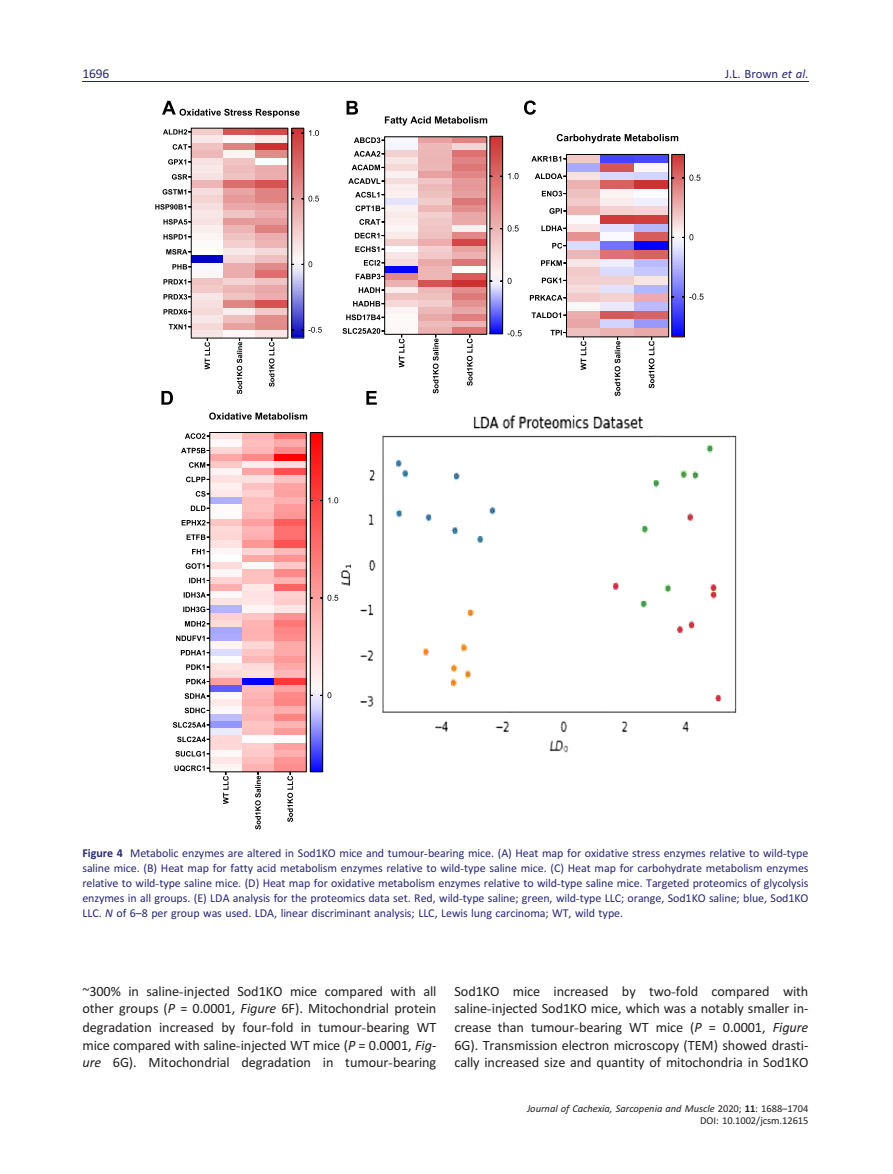
<style>
.page{position:relative;width:893px;height:1174px;background:#fff}
.page>*{position:absolute;margin:0;border:0;box-sizing:border-box;transform-origin:0 0}
.t1{font:14.25px/18px "Adv TT9 d 59 b 7 b 4";color:#231f20;text-align:justify}
.t2{font:13.5px "Adv TT7 b 515 deb";color:#272872}
.t3{font:12.75px "Adv TT9 d 59 b 7 b 4";color:#272872}
.t4{font:12px/15px "Adv TT9 d 59 b 7 b 4";color:#272872;text-align:justify}
.t5{font:10.5px "Adv T Ta 749 c 674.I";color:#231f20}
.t6{font:10.5px "Adv TT9 d 59 b 7 b 4";color:#231f20}
.s1{font-family:"Adv T Ta 749 c 674.I"}
.s2{font-family:"Adv T Td 35102 ee.B"}
.s3{font-family:"Adv TT2 ffda 40 f.B"}
.s4{font-family:"Adv TT7 b 515 deb"}
.s5{font-family:"Adv P4 C4 E59"}
.s6{font-style:inherit}
.s7{font-family:"Adv TT9 d 59 b 7 b 4"}
</style>
<div class="page">
<img style="left:341px;top:415px;width:396px;height:338px">
<svg style="left:557px;top:134px;width:121px;height:9px"></svg>
<svg style="left:530px;top:154px;width:173px;height:242px"></svg>
<svg style="left:209px;top:412px;width:98px;height:7px"></svg>
<svg style="left:173px;top:432px;width:165px;height:397px"></svg>
<svg style="left:385px;top:116px;width:102px;height:10px"></svg>
<svg style="left:162px;top:101px;width:138px;height:16px"></svg>
<svg style="left:347px;top:101px;width:11px;height:14px"></svg>
<svg style="left:524px;top:100px;width:12px;height:15px"></svg>
<svg style="left:155px;top:128px;width:167px;height:277px"></svg>
<svg style="left:343px;top:136px;width:179px;height:269px"></svg>
<hr style="left:82px;top:81px;width:726px;height:1px;background:#272872">
<p class="t2" style="left:82px;top:67px;width:28px">1696</p>
<p class="t3" style="left:725px;top:69px;width:85px">J.L. Brown <span class="s1">et al</span>.</p>
<p class="t4" style="left:82px;top:847px;width:728px"><span class="s2">Figure</span> <span class="s3">4</span> Metabolic enzymes are altered in Sod<span class="s4">1</span>KO mice and tumour<span class="s5">-</span>bearing mice. (A) Heat map for oxidative stress enzymes relative to wild<span class="s5">-</span>type saline mice. (B) Heat map for fatty acid metabolism enzymes relative to wild<span class="s5">-</span>type saline mice. (C) Heat map for carbohydrate metabolism enzymes relative to wild<span class="s5">-</span>type saline mice. (D) Heat map for oxidative metabolism enzymes relative to wild<span class="s5">-</span>type saline mice. Targeted proteomics of glycolysis enzymes in all groups. (E) LDA analysis for the proteomics data set. Red, wild<span class="s5">-</span>type saline; green, wild<span class="s5">-</span>type LLC; orange, Sod<span class="s4">1</span>KO saline; blue, Sod<span class="s4">1</span>KO LLC. <span class="s1">N</span> of <span class="s4">6</span><span class="s6">–</span><span class="s4">8</span> per group was used. LDA, linear discriminant analysis; LLC, Lewis lung carcinoma; WT, wild type.</p>
<p class="t1" style="left:82px;top:983px;width:355px">~<span class="s4">300</span>% in saline<span class="s5">-</span>injected Sod<span class="s4">1</span>KO mice compared with all other groups (<span class="s1">P</span> = <span class="s4">0</span>.<span class="s4">0001</span>, <span class="s1">Figure</span> <span class="s4">6</span>F). Mitochondrial protein degradation increased by four<span class="s5">-</span>fold in tumour<span class="s5">-</span>bearing WT mice compared with saline<span class="s5">-</span>injected WT mice (<span class="s1">P</span> = <span class="s4">0</span>.<span class="s4">0001</span>, <span class="s1">Fig&shy;ure</span> <span class="s4">6</span>G). Mitochondrial degradation in tumour<span class="s5">-</span>bearing</p>
<p class="t1" style="left:454px;top:983px;width:355px">Sod<span class="s4">1</span>KO mice increased by two<span class="s5">-</span>fold compared with saline<span class="s5">-</span>injected Sod<span class="s4">1</span>KO mice, which was a notably smaller in&shy;crease than tumour<span class="s5">-</span>bearing WT mice (<span class="s1">P</span> = <span class="s4">0</span>.<span class="s4">0001</span>, <span class="s1">Figure </span><span class="s4">6</span>G). Transmission electron microscopy (TEM) showed drasti&shy;cally increased size and quantity of mitochondria in Sod<span class="s4">1</span>KO</p>
<p class="t5" style="left:527px;top:1105px;width:283px">Journal of Cachexia, Sarcopenia and Muscle <span class="s4">2020</span><span class="s7">;</span> <span class="s3">11</span><span class="s7">:</span> <span class="s4">1688</span><span class="s7">–</span><span class="s4">1704</span></p>
<p class="t6" style="left:700px;top:1117px;width:110px">DOI: <span class="s4">10</span>.<span class="s4">1002</span>/jcsm.<span class="s4">12615</span></p>
</div>
